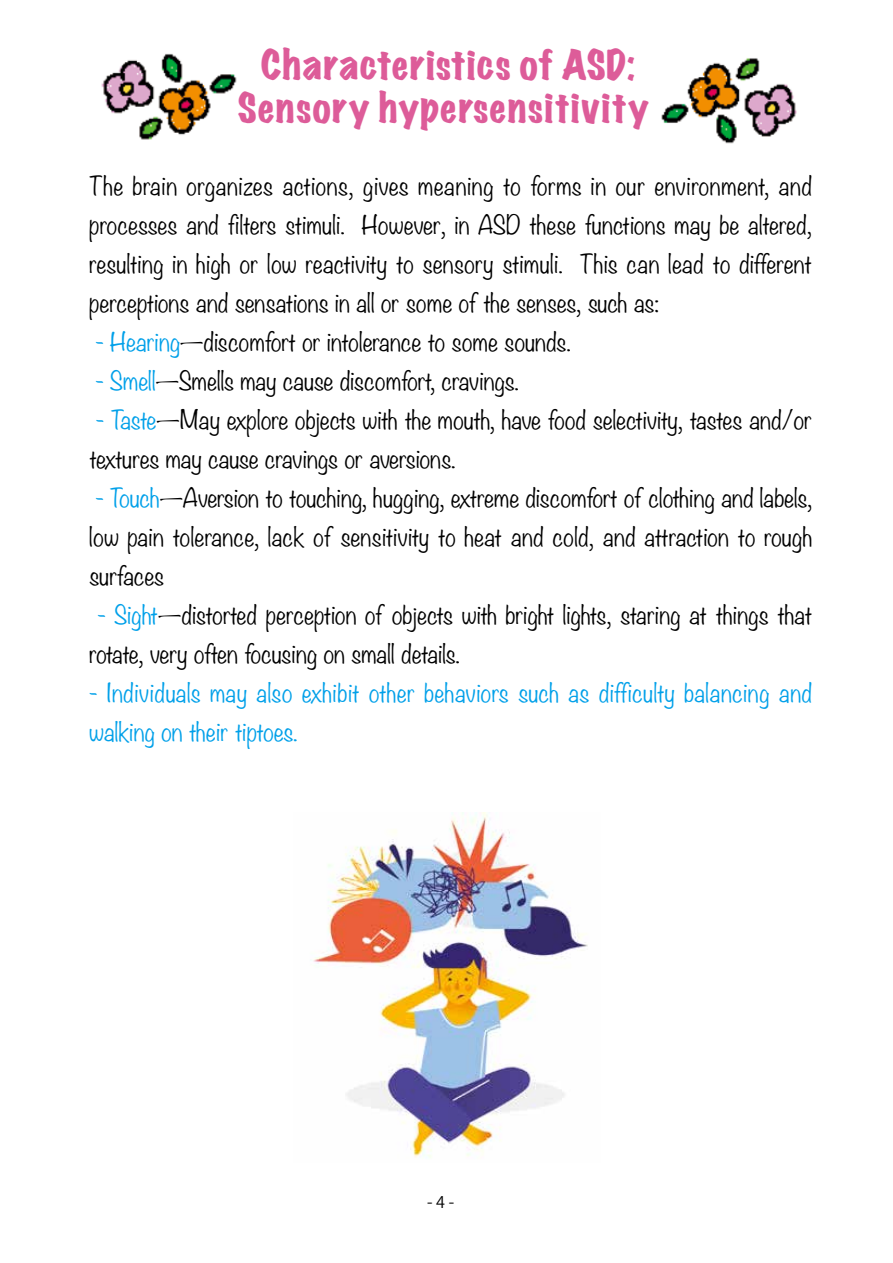
<style>
.page{position:relative;width:893px;height:1263px;background:#fff}
.page>*{position:absolute;margin:0;border:0;box-sizing:border-box;transform-origin:0 0}
.t1{font:expanded 37.2px/42.6px "Marker Felt";letter-spacing:.035em;color:#dd5c99;text-align:center}
.t2{font:300 23.4px/39px "Noteworthy";color:#000;text-align:justify}
.t3{font:300 23.4px/39px "Noteworthy";letter-spacing:.01em;color:#00a0e9}
.t4{font:15.9px "Koz Go Pr 6 N";color:#000}
.s1{color:#00a0e9}
</style>
<div class="page">
<img style="left:313px;top:812px;width:275px;height:346px">
<img style="left:101px;top:53px;width:136px;height:87px">
<img style="left:661px;top:58px;width:136px;height:86px">
<h1 class="t1" style="left:238px;top:43px;width:413px">Characteristics of ASD:<br>Sensory hypersensitivity</h1>
<p class="t2" style="left:89px;top:165px;width:724px">The brain organizes actions, gives meaning to forms in our environment, and processes and filters stimuli. However, in ASD these functions may be altered, resulting in high or low reactivity to sensory stimuli. This can lead to different perceptions and sensations in all or some of the senses, such as:</p>
<p class="t2" style="left:95px;top:321px;width:477px"><span class="s1">- Hearing</span>—discomfort or intolerance to some sounds.</p>
<p class="t2" style="left:95px;top:360px;width:425px"><span class="s1">- Smell</span>—Smells may cause discomfort, cravings.</p>
<p class="t2" style="left:89px;top:399px;width:724px"><span class="s1">- Taste</span>—May explore objects with the mouth, have food selectivity, tastes and/or textures may cause cravings or aversions.</p>
<p class="t2" style="left:89px;top:477px;width:725px"><span class="s1">- Touch</span>—Aversion to touching, hugging, extreme discomfort of clothing and labels, low pain tolerance, lack of sensitivity to heat and cold, and attraction to rough surfaces</p>
<p class="t2" style="left:89px;top:594px;width:724px;text-indent:8px"><span class="s1">- Sight</span>—distorted perception of objects with bright lights, staring at things that rotate, very often focusing on small details.</p>
<p class="t3" style="left:89px;top:672px;width:724px">- Individuals may also exhibit other behaviors such as difficulty balancing and walking on their tiptoes.</p>
<p class="t4" style="left:427px;top:1193px;width:29px">- 4 -</p>
</div>
